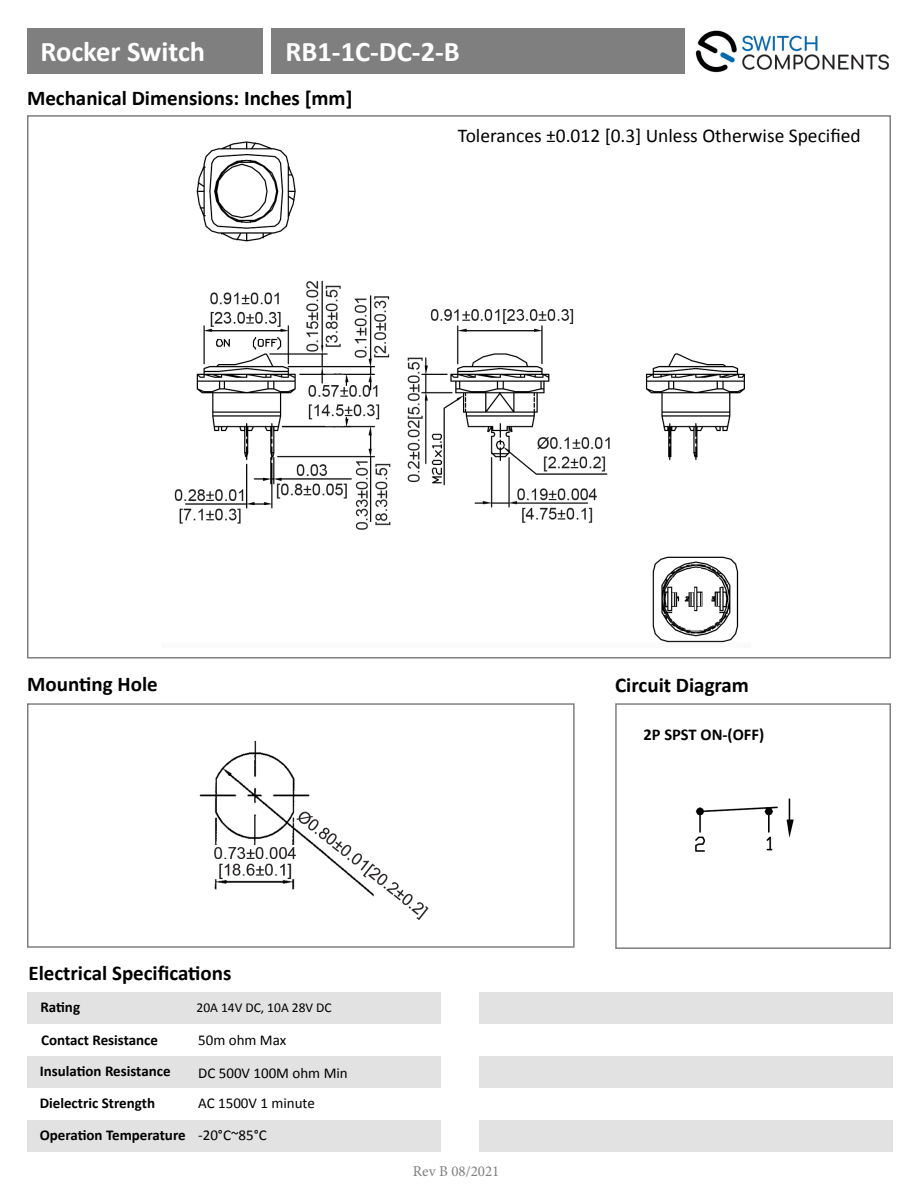
<style>
.page{position:relative;width:918px;height:1188px;background:#fff}
.page>*{position:absolute;margin:0;border:0;box-sizing:border-box;transform-origin:0 0}
.t1{font:700 28.5px "Calibri";color:#fff}
.t2{font:700 21px "Calibri";color:#000}
.t3{font:19.5px "Calibri";color:#000}
.t4{font:700 16.5px "Calibri";color:#000}
.t5{font:700 15px "Calibri";color:#000}
.t6{font:15px "Calibri";color:#000}
.t7{font:15px "Minion Pro";color:#7f7f7f}
.t8{font:13.5px "Calibri";color:#000}
</style>
<div class="page">
<img style="left:695px;top:30px;width:194px;height:43px">
<div style="left:27px;top:29px;width:236px;height:45px;background:#7f7f7f"></div>
<div style="left:27px;top:703px;width:548px;height:245px;border:2px solid #7f7f7f"></div>
<div style="left:615px;top:703px;width:276px;height:246px;border:2px solid #7f7f7f"></div>
<div style="left:271px;top:28px;width:414px;height:46px;background:#7f7f7f"></div>
<div style="left:27px;top:992px;width:414px;height:31px;background:#e2e2e2"></div>
<div style="left:479px;top:992px;width:414px;height:31px;background:#e2e2e2"></div>
<div style="left:27px;top:1056px;width:414px;height:32px;background:#e2e2e2"></div>
<div style="left:479px;top:1056px;width:414px;height:32px;background:#e2e2e2"></div>
<div style="left:27px;top:1120px;width:414px;height:32px;background:#e2e2e2"></div>
<div style="left:479px;top:1120px;width:414px;height:32px;background:#e2e2e2"></div>
<img style="left:199px;top:740px;width:230px;height:180px">
<img style="left:695px;top:798px;width:99px;height:54px">
<img style="left:174px;top:141px;width:571px;height:502px">
<p class="t1" style="left:40px;top:31px;width:166px">Rocker Switch</p>
<p class="t1" style="left:286px;top:31px;width:176px">RB1-1C-DC-2-B</p>
<p class="t2" style="left:27px;top:83px;width:327px">Mechanical Dimensions: Inches [mm]</p>
<p class="t3" style="left:458px;top:124px;width:404px">Tolerances ±0.012 [0.3] Unless Otherwise Specified</p>
<p class="t2" style="left:27px;top:669px;width:132px">Mounting Hole</p>
<p class="t2" style="left:615px;top:671px;width:135px">Circuit Diagram</p>
<p class="t4" style="left:644px;top:722px;width:122px">2P SPST ON-(OFF)</p>
<p class="t2" style="left:28px;top:958px;width:205px">Electrical Specifications</p>
<p class="t5" style="left:40px;top:996px;width:41px">Rating</p>
<p class="t5" style="left:41px;top:1029px;width:118px">Contact Resistance</p>
<p class="t6" style="left:198px;top:1031px;width:90px">50m ohm Max</p>
<p class="t8" style="left:196px;top:999px;width:137px">20A 14V DC, 10A 28V DC</p>
<p class="t5" style="left:40px;top:1061px;width:132px">Insulation Resistance</p>
<p class="t5" style="left:40px;top:1093px;width:117px">Dielectric Strength</p>
<p class="t5" style="left:40px;top:1125px;width:148px">Operation Temperature</p>
<p class="t6" style="left:198px;top:1064px;width:151px">DC 500V 100M ohm Min</p>
<p class="t6" style="left:198px;top:1094px;width:118px">AC 1500V 1 minute</p>
<p class="t6" style="left:198px;top:1126px;width:70px">-20°C~85°C</p>
<p class="t7" style="left:413px;top:1162px;width:88px">Rev B 08/2021</p>
</div>
